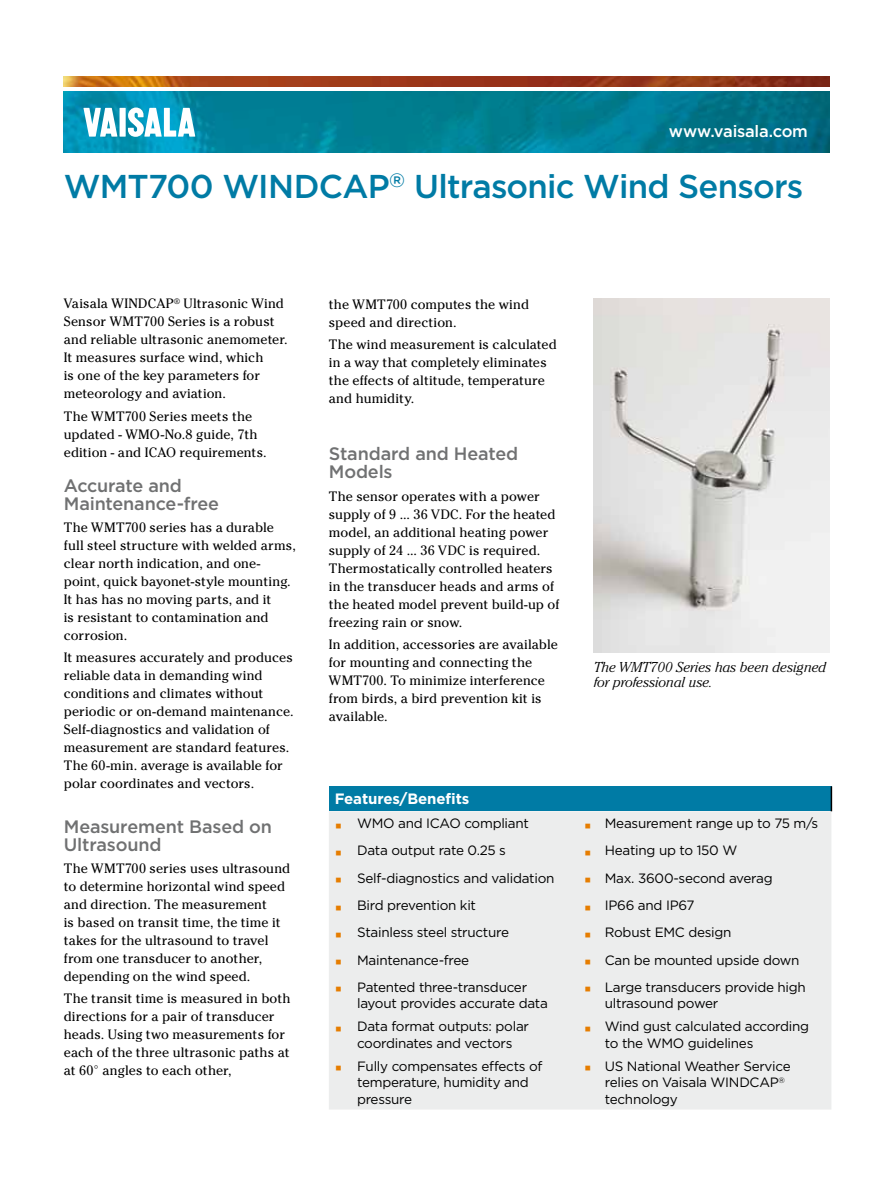
<style>
.page{position:relative;width:893px;height:1191px;background:#fff}
.page>*{position:absolute;margin:0;border:0;box-sizing:border-box;transform-origin:0 0}
.t1{font:500 33px "Gotham";letter-spacing:-.025em;color:#007ba5}
.t2{font:500 18px/18px "Gotham";letter-spacing:-.01em;color:#707172}
.t3{font:500 16.5px "Gotham";letter-spacing:-.015em;color:#fff}
.t4{font:700 15px "Gotham";letter-spacing:-.01em;color:#fff}
.t5{font:italic 300 14.25px/15.8px "Cheltenham Std";color:#000}
.t6{font:13.5px/18px "Cheltenham Std";letter-spacing:.005em;color:#000}
.t7{font:13.5px/16.5px "Gotham";letter-spacing:-.02em;color:#000}
.s1{font-family:"Arial";font-size:21px;color:#e67d00}
</style>
<div class="page">
<img style="left:64px;top:91px;width:765px;height:62px">
<img style="left:64px;top:77px;width:765px;height:9px">
<svg style="left:83px;top:108px;width:34px;height:29px"></svg>
<div style="left:120px;top:108px;width:6px;height:29px;background:#fff"></div>
<svg style="left:128px;top:107px;width:67px;height:30px"></svg>
<div style="left:329px;top:786px;width:502px;height:25px;background:#007ba5"></div>
<div style="left:329px;top:811px;width:502px;height:298px;background:#eceded"></div>
<svg style="left:831px;top:786px;width:1px;height:25px"></svg>
<img style="left:594px;top:299px;width:235px;height:353px">
<p class="t3" style="left:669px;top:121px;width:141px">www.vaisala.com</p>
<h1 class="t1" style="left:64px;top:164px;width:741px">WMT700 WINDCAP<sup>®</sup> Ultrasonic Wind Sensors</h1>
<p class="t6" style="left:64px;top:295px;width:225px">Vaisala WINDCAP<sup>®</sup> Ultrasonic Wind<br>Sensor WMT700 Series is a robust and reliable ultrasonic anemometer.<br>It measures surface wind, which<br>is one of the key parameters for meteorology and aviation.</p>
<p class="t6" style="left:64px;top:407px;width:204px">The WMT700 Series meets the updated - WMO-No.8 guide, 7th edition - and ICAO requirements.</p>
<h2 class="t2" style="left:64px;top:476px;width:157px">Accurate and<br>Maintenance-free</h2>
<p class="t6" style="left:64px;top:518px;width:234px">The WMT700 series has a durable full steel structure with welded arms, clear north indication, and one&shy;point, quick bayonet-style mounting.<br>It has has no moving parts, and it<br>is resistant to contamination and corrosion.</p>
<p class="t6" style="left:64px;top:648px;width:231px">It measures accurately and produces reliable data in demanding wind conditions and climates without periodic or on-demand maintenance.<br>Self-diagnostics and validation of measurement are standard features.<br>The 60-min. average is available for polar coordinates and vectors.</p>
<h2 class="t2" style="left:64px;top:817px;width:210px">Measurement Based on<br>Ultrasound</h2>
<p class="t6" style="left:64px;top:859px;width:228px">The WMT700 series uses ultrasound to determine horizontal wind speed and direction. The measurement<br>is based on transit time, the time it takes for the ultrasound to travel from one transducer to another, depending on the wind speed.</p>
<p class="t6" style="left:64px;top:989px;width:228px">The transit time is measured in both directions for a pair of transducer heads. Using two measurements for each of the three ultrasonic paths at at 60° angles to each other,</p>
<p class="t6" style="left:329px;top:295px;width:202px">the WMT700 computes the wind speed and direction.</p>
<p class="t6" style="left:329px;top:335px;width:229px">The wind measurement is calculated in a way that completely eliminates the effects of altitude, temperature and humidity.</p>
<h2 class="t2" style="left:329px;top:445px;width:191px">Standard and Heated<br>Models</h2>
<p class="t6" style="left:329px;top:487px;width:232px">The sensor operates with a power supply of 9 ... 36 VDC. For the heated model, an additional heating power supply of 24 ... 36 VDC is required.<br>Thermostatically controlled heaters in the transducer heads and arms of the heated model prevent build-up of freezing rain or snow.</p>
<p class="t6" style="left:329px;top:635px;width:230px">In addition, accessories are available for mounting and connecting the<br>WMT700. To minimize interference from birds, a bird prevention kit is available.</p>
<p class="t5" style="left:594px;top:659px;width:234px">The WMT700 Series has been designed for professional use.</p>
<p class="t4" style="left:335px;top:789px;width:136px">Features/Benefits</p>
<p class="t7" style="left:335px;top:815px;width:196px"><span class="s1">▪</span> WMO and ICAO compliant</p>
<p class="t7" style="left:584px;top:815px;width:236px"><span class="s1">▪</span> Measurement range up to 75 m/s</p>
<p class="t7" style="left:335px;top:842px;width:173px"><span class="s1">▪</span> Data output rate 0.25 s</p>
<p class="t7" style="left:584px;top:842px;width:155px"><span class="s1">▪</span> Heating up to 150 W</p>
<p class="t7" style="left:335px;top:869px;width:221px"><span class="s1">▪</span> Self-diagnostics and validation</p>
<p class="t7" style="left:584px;top:869px;width:190px"><span class="s1">▪</span> Max. 3600-second averag</p>
<p class="t7" style="left:335px;top:896px;width:143px"><span class="s1">▪</span> Bird prevention kit</p>
<p class="t7" style="left:584px;top:896px;width:112px"><span class="s1">▪</span> IP66 and IP67</p>
<p class="t7" style="left:335px;top:924px;width:176px"><span class="s1">▪</span> Stainless steel structure</p>
<p class="t7" style="left:584px;top:924px;width:149px"><span class="s1">▪</span> Robust EMC design</p>
<p class="t7" style="left:335px;top:951px;width:136px"><span class="s1">▪</span> Maintenance-free</p>
<p class="t7" style="left:584px;top:951px;width:217px"><span class="s1">▪</span> Can be mounted upside down</p>
<p class="t7" style="left:357px;top:978px;width:192px;text-indent:-22px"><span class="s1">▪</span> Patented three-transducer layout provides accurate data</p>
<p class="t7" style="left:605px;top:978px;width:203px;text-indent:-21px"><span class="s1">▪</span> Large transducers provide high ultrasound power</p>
<p class="t7" style="left:335px;top:1018px;width:196px;text-align:center"><span class="s1">▪</span> Data format outputs: polar coordinates and vectors</p>
<p class="t7" style="left:605px;top:1018px;width:206px;text-indent:-21px"><span class="s1">▪</span> Wind gust calculated according to the WMO guidelines</p>
<p class="t7" style="left:357px;top:1057px;width:187px;text-indent:-22px"><span class="s1">▪</span> Fully compensates effects of temperature, humidity and pressure</p>
<p class="t7" style="left:605px;top:1057px;width:187px;text-indent:-21px"><span class="s1">▪</span> US National Weather Service relies on Vaisala WINDCAP<sup>® </sup>technology</p>
</div>
